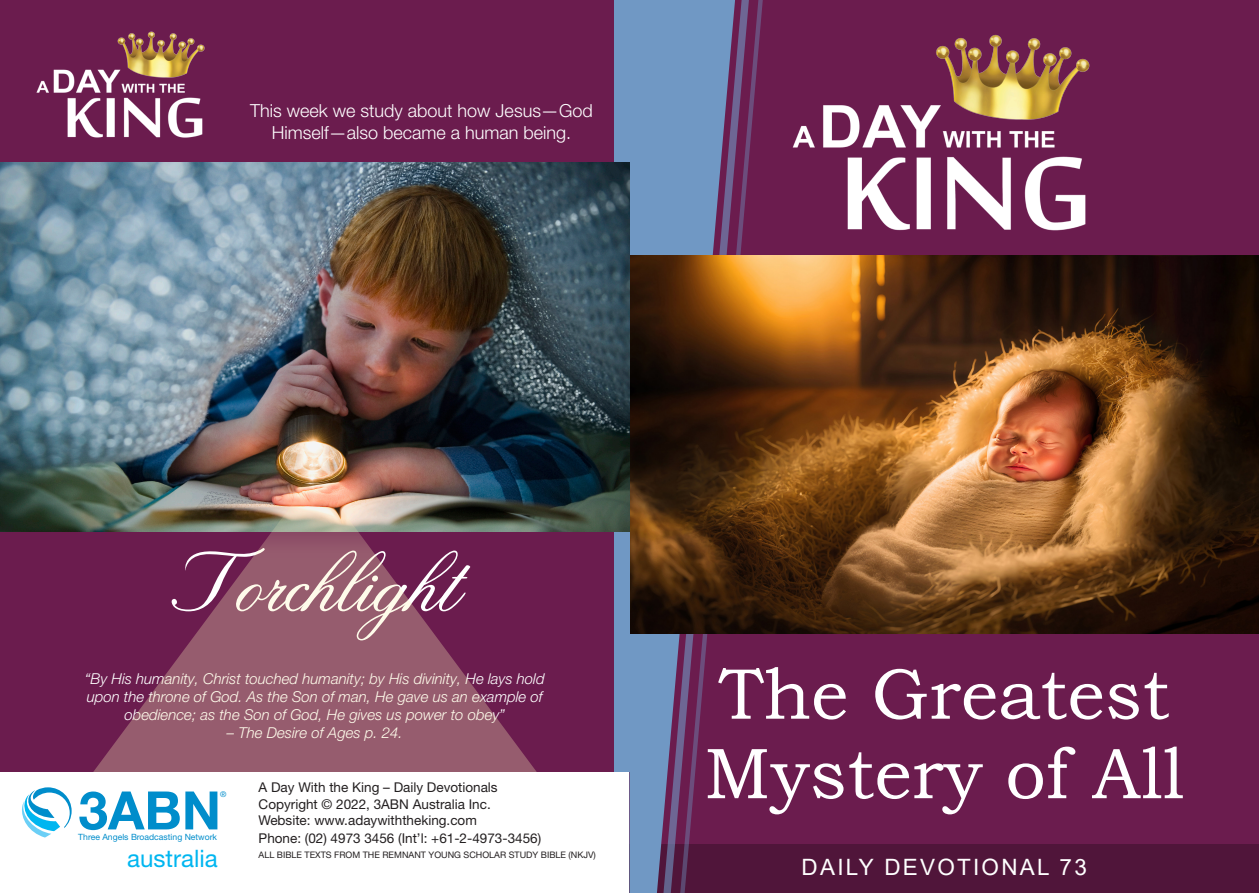
<style>
.page{position:relative;width:1259px;height:893px;background:#fff}
.page>*{position:absolute;margin:0;border:0;box-sizing:border-box;transform-origin:0 0}
.t1{font:90px "Venezio";color:#fff}
.t2{font:72px/79.5px "Bookman Old Style";color:#fff}
.t3{font:700 53.1px "Helvetica Neue";color:#008dcb}
.t4{font:24.15px "Helvetica Neue";color:#00b6f0}
.t5{font:22.5px "Arial";letter-spacing:.1em;color:#fff}
.t6{font:300 18px/21.6px "Helvetica Neue LT Pro";color:#fff;text-align:center}
.t7{font:italic 300 15px/18px "Helvetica Neue LT Pro";color:#fff;text-align:center}
.t8{font:13.5px/16.2px "Helvetica Neue LT Pro";color:#231f20}
.t9{font:9px "Helvetica Neue LT Pro";color:#231f20}
.t10{font:8.55px "Helvetica Neue LT Pro";color:#008dcb}
.t11{font:7.95px "Helvetica Neue LT Pro";color:#008dcb}
</style>
<div class="page">
<div style="left:629px;top:0;width:630px;height:893px;background:#6b1c4e"></div>
<div style="left:629px;top:845px;width:630px;height:48px;background:#50153a"></div>
<img style="left:792px;top:34px;width:298px;height:197px">
<div style="left:629px;top:0;width:33px;height:893px;background:#7098c4"></div>
<svg style="left:662px;top:0;width:16px;height:893px;fill:#7098c4"></svg>
<svg style="left:678px;top:0;width:86px;height:893px"></svg>
<img style="left:629px;top:255px;width:630px;height:379px">
<div style="left:0;top:0;width:629px;height:771px;background:#6b1c4e"></div>
<svg style="left:22px;top:787px;width:50px;height:50px"></svg>
<img style="left:36px;top:31px;width:169px;height:107px">
<div style="left:614px;top:0;width:15px;height:771px;background:#7098c4"></div>
<img style="left:0;top:162px;width:629px;height:369px">
<img style="left:82px;top:474px;width:466px;height:297px">
<p class="t6" style="left:250px;top:99px;width:344px">This week we study about how Jesus—God<br>Himself—also became a human being.</p>
<p class="t1" style="left:171px;top:537px;width:289px">Torchlight</p>
<p class="t7" style="left:85px;top:669px;width:461px">“By His humanity, Christ touched humanity; by His divinity, He lays hold upon the throne of God. As the Son of man, He gave us an example of obedience; as the Son of God, He gives us power to obey”</p>
<p class="t7" style="left:227px;top:723px;width:177px">– The Desire of Ages p. 24.</p>
<p class="t3" style="left:78px;top:778px;width:144px">3ABN</p>
<p class="t11" style="left:220px;top:789px;width:8px">®</p>
<p class="t10" style="left:78px;top:832px;width:140px">Three Angels Broadcasting Network</p>
<p class="t4" style="left:127px;top:844px;width:92px">australia</p>
<p class="t8" style="left:259px;top:779px;width:241px">A Day With the King – Daily Devotionals<br>Copyright © 2022, 3ABN Australia Inc.<br>Website: www.adaywiththeking.com</p>
<p class="t8" style="left:259px;top:829px;width:284px">Phone: (02) 4973 3456 (Int’l: +61-2-4973-3456)</p>
<p class="t9" style="left:259px;top:849px;width:339px">ALL BIBLE TEXTS FROM THE REMNANT YOUNG SCHOLAR STUDY BIBLE (NKJV)</p>
<p class="t2" style="left:704px;top:655px;width:481px">The Greatest<br>Mystery of All</p>
<p class="t5" style="left:801px;top:851px;width:287px">DAILY DEVOTIONAL 73</p>
</div>
